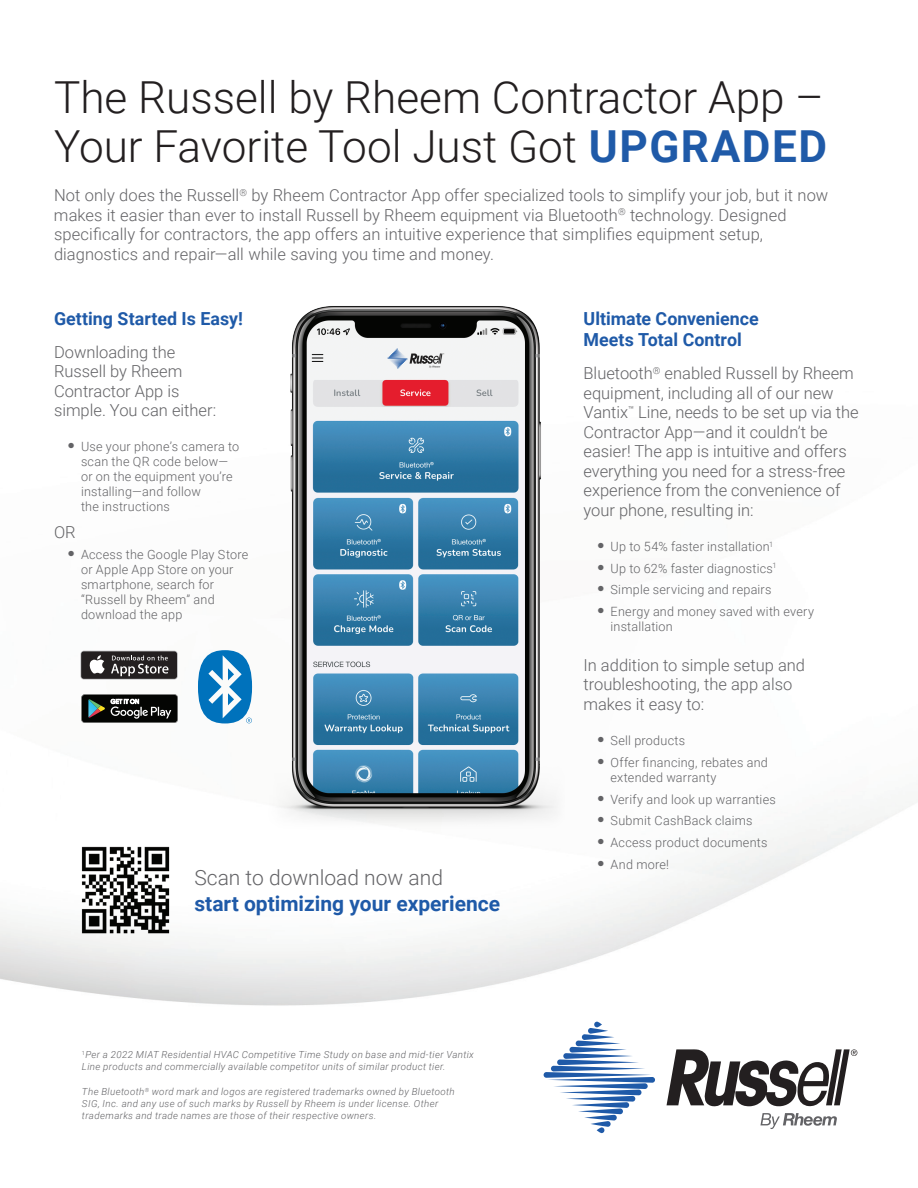
<style>
.page{position:relative;width:918px;height:1188px;background:#fff}
.page>*{position:absolute;margin:0;border:0;box-sizing:border-box;transform-origin:0 0}
.t1{font:300 44.1px/49.1px "Roboto";color:#231f20}
.t2{font:700 21px "Roboto";color:#1f5aa8}
.t3{font:300 21px "Roboto";color:#636366}
.t4{font:700 18px/21.6px "Roboto";color:#1f5aa8}
.t5{font:300 16.5px/19.5px "Roboto";color:#636366}
.t6{font:300 12.75px/15px "Roboto";letter-spacing:.02em;color:#636366}
.t7{font:italic 300 9.75px/12px "Roboto";letter-spacing:.04em;color:#636366}
.s1{font-weight:700;color:#1f5aa8}
.s2{font-family:"Rheem Sans";font-size:15px}
</style>
<div class="page">
<img style="left:0;top:650px;width:914px;height:484px">
<img style="left:76px;top:840px;width:99px;height:100px">
<img style="left:261px;top:306px;width:304px;height:529px">
<svg style="left:80px;top:651px;width:98px;height:29px;background:#535051"></svg>
<div style="left:74px;top:687px;width:111px;height:43px;background:#fff"></div>
<svg style="left:81px;top:694px;width:97px;height:29px;background:#323533"></svg>
<svg style="left:198px;top:650px;width:54px;height:73px"></svg>
<svg style="left:544px;top:1072px;width:107px;height:6px"></svg>
<svg style="left:551px;top:1066px;width:94px;height:5px"></svg>
<svg style="left:557px;top:1059px;width:82px;height:6px"></svg>
<svg style="left:563px;top:1053px;width:70px;height:6px"></svg>
<svg style="left:569px;top:1047px;width:58px;height:6px"></svg>
<svg style="left:576px;top:1041px;width:45px;height:5px"></svg>
<svg style="left:582px;top:1034px;width:32px;height:6px"></svg>
<svg style="left:588px;top:1028px;width:20px;height:6px"></svg>
<div style="left:594px;top:1022px;width:8px;height:5px;background:#1f5aa8;border-radius:3px"></div>
<svg style="left:547px;top:1077px;width:108px;height:6px"></svg>
<svg style="left:553px;top:1083px;width:95px;height:6px"></svg>
<svg style="left:560px;top:1090px;width:81px;height:5px"></svg>
<svg style="left:566px;top:1096px;width:69px;height:6px"></svg>
<svg style="left:572px;top:1102px;width:57px;height:6px"></svg>
<svg style="left:578px;top:1109px;width:45px;height:5px"></svg>
<svg style="left:584px;top:1115px;width:33px;height:6px"></svg>
<svg style="left:590px;top:1121px;width:21px;height:6px"></svg>
<svg style="left:597px;top:1127px;width:7px;height:6px"></svg>
<svg style="left:760px;top:1113px;width:77px;height:16px"></svg>
<svg style="left:667px;top:1049px;width:190px;height:58px"></svg>
<h1 class="t1" style="left:54px;top:71px;width:775px">The Russell by Rheem Contractor App –<br>Your Favorite Tool Just Got <span class="s1">UPGRADED</span></h1>
<p class="t5" style="left:54px;top:185px;width:776px">Not only does the Russell<sup>®</sup> by Rheem Contractor App offer specialized tools to simplify your job, but it now makes it easier than ever to install Russell by Rheem equipment via Bluetooth<sup>®</sup> technology. Designed specifically for contractors, the app offers an intuitive experience that simplifies equipment setup, diagnostics and repair—all while saving you time and money.</p>
<p class="t4" style="left:54px;top:307px;width:190px">Getting Started Is Easy!</p>
<p class="t5" style="left:54px;top:341px;width:164px">Downloading the<br>Russell by Rheem<br>Contractor App is simple. You can either:</p>
<p class="t6" style="left:81px;top:439px;width:160px;text-indent:-14px"><span class="s2">•</span> Use your phone’s camera to scan the QR code below— or on the equipment you’re installing—and follow<br>the instructions</p>
<p class="t5" style="left:54px;top:521px;width:23px">OR</p>
<p class="t6" style="left:81px;top:547px;width:169px;text-indent:-14px"><span class="s2">•</span> Access the Google Play Store or Apple App Store on your smartphone, search for “Russell by Rheem” and download the app</p>
<p class="t3" style="left:194px;top:863px;width:250px">Scan to download now and</p>
<p class="t2" style="left:194px;top:889px;width:307px">start optimizing your experience</p>
<p class="t7" style="left:82px;top:1048px;width:393px"><sup>1</sup>Per a 2022 MIAT Residential HVAC Competitive Time Study on base and mid-tier Vantix<br>Line products and commercially available competitor units of similar product tier.</p>
<p class="t7" style="left:82px;top:1085px;width:374px">The Bluetooth<sup>®</sup> word mark and logos are registered trademarks owned by Bluetooth<br>SIG, Inc. and any use of such marks by Russell by Rheem is under license. Other trademarks and trade names are those of their respective owners.</p>
<p class="t4" style="left:584px;top:307px;width:177px">Ultimate Convenience<br>Meets Total Control</p>
<p class="t5" style="left:584px;top:363px;width:277px">Bluetooth<sup>®</sup> enabled Russell by Rheem equipment, including all of our new Vantix<sup>™</sup> Line, needs to be set up via the Contractor App—and it couldn’t be easier! The app is intuitive and offers everything you need for a stress-free experience from the convenience of your phone, resulting in:</p>
<p class="t6" style="left:597px;top:538px;width:178px"><span class="s2">•</span> Up to 54% faster installation<sup>1</sup></p>
<p class="t6" style="left:597px;top:560px;width:181px"><span class="s2">•</span> Up to 62% faster diagnostics<sup>1</sup></p>
<p class="t6" style="left:597px;top:582px;width:176px"><span class="s2">•</span> Simple servicing and repairs</p>
<p class="t6" style="left:611px;top:604px;width:205px;text-indent:-14px"><span class="s2">•</span> Energy and money saved with every installation</p>
<p class="t5" style="left:584px;top:655px;width:223px">In addition to simple setup and troubleshooting, the app also makes it easy to:</p>
<p class="t6" style="left:597px;top:733px;width:90px"><span class="s2">•</span> Sell products</p>
<p class="t6" style="left:611px;top:754px;width:159px;text-indent:-14px"><span class="s2">•</span> Offer financing, rebates and extended warranty</p>
<p class="t6" style="left:597px;top:791px;width:180px"><span class="s2">•</span> Verify and look up warranties</p>
<p class="t6" style="left:597px;top:813px;width:157px"><span class="s2">•</span> Submit CashBack claims</p>
<p class="t6" style="left:597px;top:835px;width:172px"><span class="s2">•</span> Access product documents</p>
<p class="t6" style="left:597px;top:856px;width:74px"><span class="s2">•</span> And more!</p>
</div>
